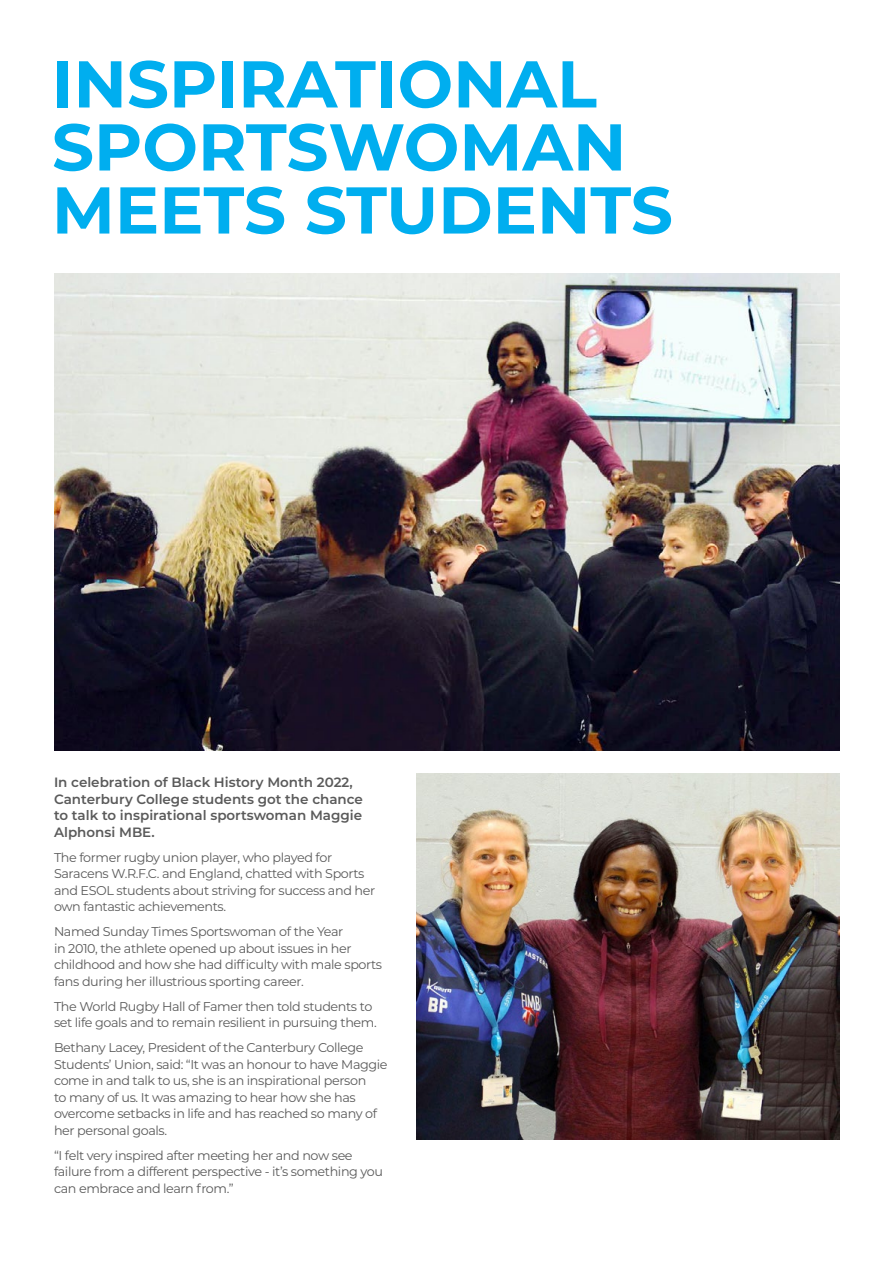
<style>
.page{position:relative;width:893px;height:1263px;background:#fff}
.page>*{position:absolute;margin:0;border:0;box-sizing:border-box;transform-origin:0 0}
.t1{font:700 66px/63px "Montserrat";color:#00aeef}
.t2{font:600 13.5px/16.5px "Montserrat";color:#5a5a5a}
.t3{font:12.75px/16.5px "Montserrat";letter-spacing:-.03em;color:#5a5a5a}
</style>
<div class="page">
<img style="left:55px;top:273px;width:785px;height:477px">
<img style="left:416px;top:774px;width:424px;height:366px">
<h1 class="t1" style="left:52px;top:49px;width:622px">INSPIRATIONAL<br>SPORTSWOMAN<br>MEETS STUDENTS</h1>
<p class="t2" style="left:54px;top:773px;width:311px">In celebration of Black History Month 2022, Canterbury College students got the chance to talk to inspirational sportswoman Maggie Alphonsi MBE.</p>
<p class="t3" style="left:54px;top:848px;width:323px">The former rugby union player, who played for Saracens W.R.F.C. and England, chatted with Sports and ESOL students about striving for success and her own fantastic achievements.</p>
<p class="t3" style="left:54px;top:923px;width:330px">Named Sunday Times Sportswoman of the Year<br>in 2010, the athlete opened up about issues in her childhood and how she had difficulty with male sports fans during her illustrious sporting career.</p>
<p class="t3" style="left:54px;top:997px;width:324px">The World Rugby Hall of Famer then told students to set life goals and to remain resilient in pursuing them.</p>
<p class="t3" style="left:54px;top:1039px;width:335px">Bethany Lacey, President of the Canterbury College Students’ Union, said: “It was an honour to have Maggie come in and talk to us, she is an inspirational person<br>to many of us. It was amazing to hear how she has overcome setbacks in life and has reached so many of her personal goals.</p>
<p class="t3" style="left:54px;top:1146px;width:331px">“I felt very inspired after meeting her and now see failure from a different perspective - it’s something you can embrace and learn from.”</p>
</div>
